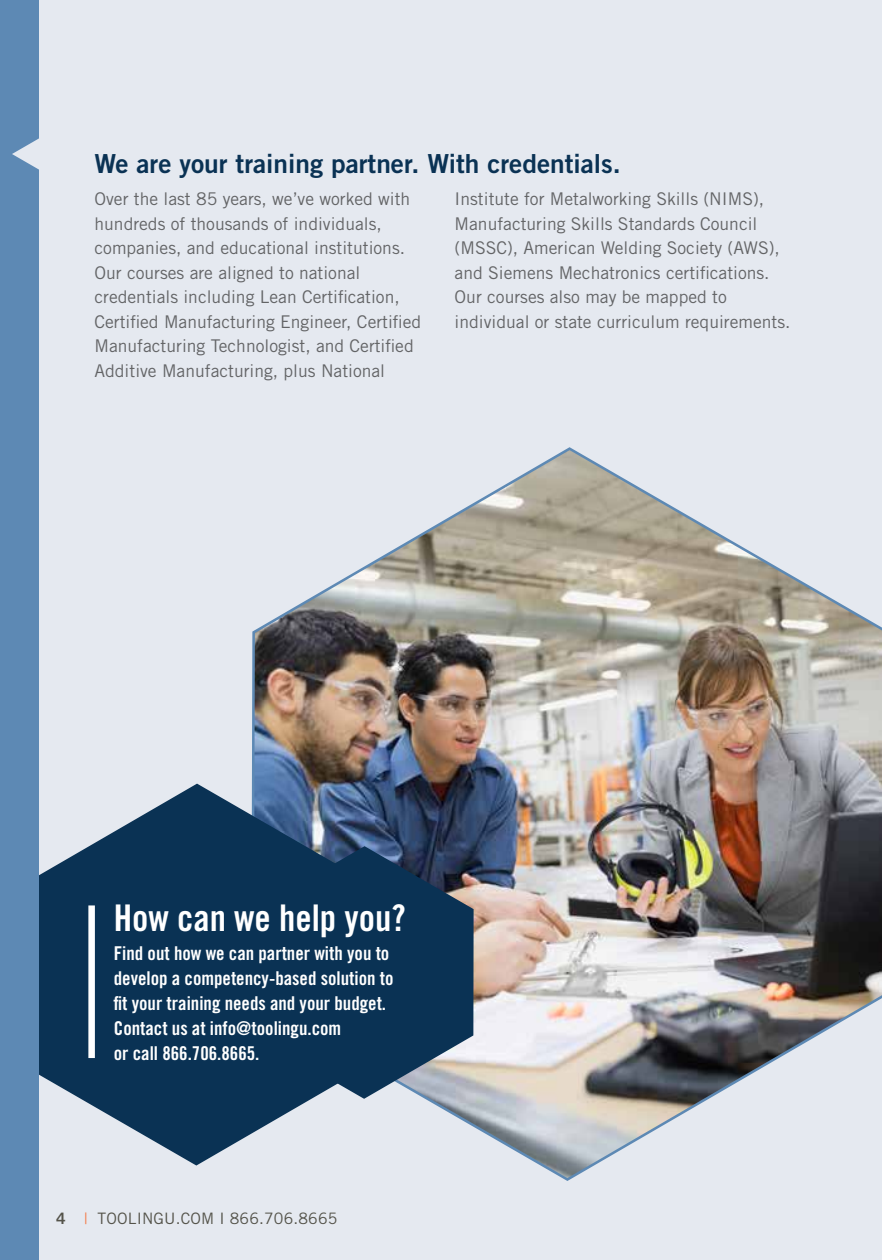
<style>
.page{position:relative;width:882px;height:1260px;background:#e5e9f0}
.page>*{position:absolute;margin:0;border:0;box-sizing:border-box;transform-origin:0 0}
.t1{font:36.75px "Trade Gothic LT Std Bd Cn 20";color:#fff}
.t2{font:26.25px "Trade Gothic LT Std Bd 2";color:#0a3254}
.t3{font:19.07px/24.8px "Trade Gothic LT Std Bd Cn 20";color:#fff}
.t4{font:17.5px/24.5px "Trade Gothic LT Std";color:#636466}
.t5{font:15.75px "Trade Gothic LT Std";letter-spacing:.01em;color:#54534a}
.s1{font-family:"Trade Gothic LT Std Bd 2"}
.s2{color:#f47844}
</style>
<div class="page">
<img style="left:251px;top:447px;width:630px;height:734px">
<svg style="left:362px;top:846px;width:112px;height:253px;background:#264563"></svg>
<svg style="left:38px;top:784px;width:324px;height:382px;fill:#0a3254"></svg>
<div style="left:88px;top:905px;width:7px;height:153px;background:#fff"></div>
<div style="left:0;top:0;width:38px;height:1260px;background:#5d89b4"></div>
<svg style="left:12px;top:88px;width:27px;height:132px"></svg>
<h2 class="t2" style="left:94px;top:147px;width:528px">We are your training partner. With credentials.</h2>
<p class="t4" style="left:94px;top:187px;width:328px">Over the last 85 years, we’ve worked with hundreds of thousands of individuals, companies, and educational institutions.<br>Our courses are aligned to national credentials including Lean Certification, Certified Manufacturing Engineer, Certified Manufacturing Technologist, and Certified Additive Manufacturing, plus National</p>
<p class="t4" style="left:455px;top:187px;width:337px">Institute for Metalworking Skills (NIMS), Manufacturing Skills Standards Council (MSSC), American Welding Society (AWS), and Siemens Mechatronics certifications.<br>Our courses also may be mapped to individual or state curriculum requirements.</p>
<h1 class="t1" style="left:114px;top:896px;width:293px">How can we help you?</h1>
<p class="t3" style="left:114px;top:941px;width:281px">Find out how we can partner with you to develop a competency-based solution to fit your training needs and your budget.<br>Contact us at info@toolingu.com<br>or call 866.706.8665.</p>
<p class="t5" style="left:56px;top:1209px;width:283px"><span class="s1">4</span> <span class="s2">|</span> TOOLINGU.COM I 866.706.8665</p>
</div>
